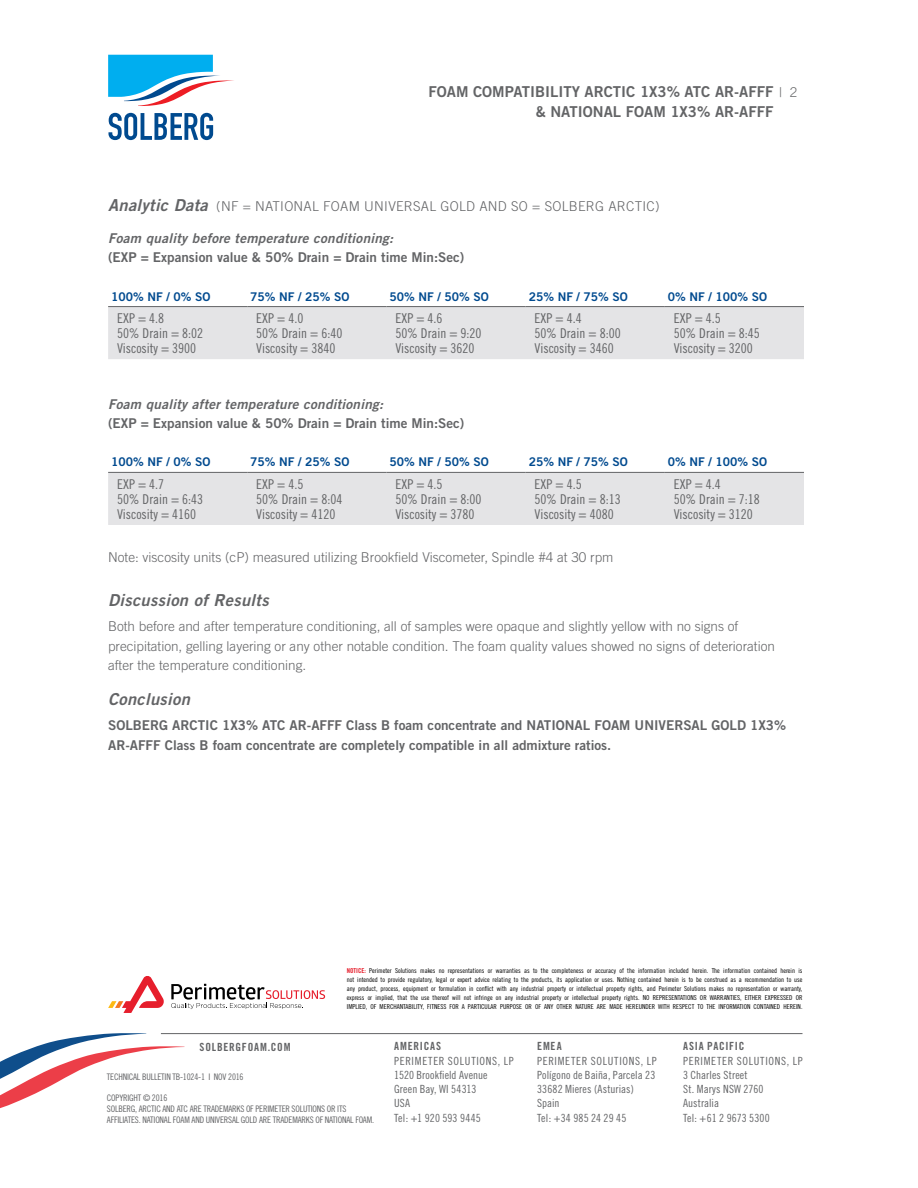
<style>
.page{position:relative;width:918px;height:1188px;background:#fff}
.page>*{position:absolute;margin:0;border:0;box-sizing:border-box;transform-origin:0 0}
.t1{font:italic 16.5px "Trade Gothic Bold Two";letter-spacing:.02em;color:#636466}
.t2{font:15px/19.5px "Trade Gothic Bold Two";color:#636466}
.t3{font:13.5px/15px "Trade Gothic Cond Eighteen";color:#636466}
.t4{font:300 13.5px/19.5px "Trade Gothic";color:#636466}
.t5{font:13.5px/19.5px "Trade Gothic Bold Two";color:#636466}
.t6{font:italic 13.5px "Trade Gothic Bold Two";letter-spacing:.02em;color:#636466}
.t7{font:300 13.5px "Trade Gothic";letter-spacing:.02em;color:#636466}
.t8{font:12px "Trade Gothic Bold Two";color:#004a8f}
.t9{font:11.25px/14.2px "Trade Gothic Cond Eighteen";letter-spacing:.015em;color:#636466}
.t10{font:11.25px "Trade Gothic Bold Cond Twenty";letter-spacing:.07em;color:#636466}
.t11{font:9px/10.8px "Trade Gothic Cond Eighteen";letter-spacing:-.02em;color:#636466}
.t12{font:6.75px/9px "Trade Gothic Cond Eighteen";color:#000;text-align:justify}
.s1{font-family:"Trade Gothic";font-weight:300;font-size:13.5px}
.s2{font-family:"Trade Gothic Bold Two";font-weight:400;font-style:italic;font-size:16.5px}
.s3{font-family:"Trade Gothic Bold Cond Twenty";color:#e61e2c}
</style>
<div class="page">
<hr style="left:161px;top:1033px;width:641px;height:1px;background:#636466">
<svg style="left:171px;top:984px;width:154px;height:25px"></svg>
<svg style="left:108px;top:976px;width:56px;height:37px"></svg>
<svg style="left:108px;top:113px;width:105px;height:27px"></svg>
<svg style="left:108px;top:55px;width:126px;height:51px"></svg>
<div style="left:108px;top:307px;width:696px;height:52px;background:#e4e4e6"></div>
<hr style="left:108px;top:306px;width:139px;height:1px;background:#636466">
<hr style="left:247px;top:306px;width:139px;height:1px;background:#636466">
<hr style="left:386px;top:306px;width:140px;height:1px;background:#636466">
<hr style="left:526px;top:306px;width:139px;height:1px;background:#636466">
<hr style="left:665px;top:306px;width:139px;height:1px;background:#636466">
<div style="left:108px;top:473px;width:696px;height:52px;background:#e4e4e6"></div>
<hr style="left:108px;top:472px;width:139px;height:1px;background:#636466">
<hr style="left:247px;top:472px;width:139px;height:1px;background:#636466">
<hr style="left:386px;top:472px;width:140px;height:1px;background:#636466">
<hr style="left:526px;top:472px;width:139px;height:1px;background:#636466">
<hr style="left:665px;top:472px;width:139px;height:1px;background:#636466">
<svg style="left:0;top:1033px;width:185px;height:76px"></svg>
<h2 class="t2" style="left:536px;top:82px;width:263px;text-indent:-107px">FOAM COMPATIBILITY ARCTIC 1X3% ATC AR-AFFF <span class="s1">| 2 </span>&amp; NATIONAL FOAM 1X3% AR-AFFF</h2>
<h3 class="t7" style="left:108px;top:199px;width:553px"><span class="s2">Analytic Data</span> (NF = NATIONAL FOAM UNIVERSAL GOLD AND SO = SOLBERG ARCTIC)</h3>
<h3 class="t6" style="left:108px;top:230px;width:287px">Foam quality before temperature conditioning:</h3>
<h3 class="t5" style="left:108px;top:248px;width:358px">(EXP = Expansion value &amp; 50% Drain = Drain time Min:Sec)</h3>
<h3 class="t8" style="left:111px;top:289px;width:101px">100% NF / 0% SO</h3>
<h3 class="t8" style="left:250px;top:289px;width:101px">75% NF / 25% SO</h3>
<h3 class="t8" style="left:390px;top:289px;width:101px">50% NF / 50% SO</h3>
<h3 class="t8" style="left:529px;top:289px;width:101px">25% NF / 75% SO</h3>
<h3 class="t8" style="left:668px;top:289px;width:101px">0% NF / 100% SO</h3>
<h3 class="t3" style="left:117px;top:311px;width:88px">EXP = 4.8<br>50% Drain = 8:02<br>Viscosity = 3900</h3>
<h3 class="t3" style="left:256px;top:311px;width:88px">EXP = 4.0<br>50% Drain = 6:40<br>Viscosity = 3840</h3>
<h3 class="t3" style="left:395px;top:311px;width:88px">EXP = 4.6<br>50% Drain = 9:20<br>Viscosity = 3620</h3>
<h3 class="t3" style="left:535px;top:311px;width:88px">EXP = 4.4<br>50% Drain = 8:00<br>Viscosity = 3460</h3>
<h3 class="t3" style="left:674px;top:311px;width:88px">EXP = 4.5<br>50% Drain = 8:45<br>Viscosity = 3200</h3>
<h3 class="t6" style="left:108px;top:395px;width:277px">Foam quality after temperature conditioning:</h3>
<h3 class="t5" style="left:108px;top:413px;width:358px">(EXP = Expansion value &amp; 50% Drain = Drain time Min:Sec)</h3>
<h3 class="t8" style="left:111px;top:455px;width:101px">100% NF / 0% SO</h3>
<h3 class="t8" style="left:250px;top:455px;width:101px">75% NF / 25% SO</h3>
<h3 class="t8" style="left:390px;top:455px;width:101px">50% NF / 50% SO</h3>
<h3 class="t8" style="left:529px;top:455px;width:101px">25% NF / 75% SO</h3>
<h3 class="t8" style="left:668px;top:455px;width:101px">0% NF / 100% SO</h3>
<h3 class="t3" style="left:117px;top:477px;width:88px">EXP = 4.7<br>50% Drain = 6:43<br>Viscosity = 4160</h3>
<h3 class="t3" style="left:256px;top:477px;width:88px">EXP = 4.5<br>50% Drain = 8:04<br>Viscosity = 4120</h3>
<h3 class="t3" style="left:395px;top:477px;width:88px">EXP = 4.5<br>50% Drain = 8:00<br>Viscosity = 3780</h3>
<h3 class="t3" style="left:535px;top:477px;width:88px">EXP = 4.5<br>50% Drain = 8:13<br>Viscosity = 4080</h3>
<h3 class="t3" style="left:674px;top:477px;width:88px">EXP = 4.4<br>50% Drain = 7:18<br>Viscosity = 3120</h3>
<h3 class="t4" style="left:108px;top:548px;width:507px">Note: viscosity units (cP) measured utilizing Brookfield Viscometer, Spindle #4 at 30 rpm</h3>
<h1 class="t1" style="left:108px;top:590px;width:162px">Discussion of Results</h1>
<p class="t4" style="left:108px;top:617px;width:668px">Both before and after temperature conditioning, all of samples were opaque and slightly yellow with no signs of precipitation, gelling layering or any other notable condition. The foam quality values showed no signs of deterioration after the temperature conditioning.</p>
<h1 class="t1" style="left:108px;top:689px;width:83px">Conclusion</h1>
<h3 class="t5" style="left:108px;top:716px;width:679px">SOLBERG ARCTIC 1X3% ATC AR-AFFF Class B foam concentrate and NATIONAL FOAM UNIVERSAL GOLD 1X3%<br>AR-AFFF Class B foam concentrate are completely compatible in all admixture ratios.</h3>
<p class="t12" style="left:347px;top:966px;width:457px"><span class="s3">NOTICE:</span> Perimeter Solutions makes no representations or warranties as to the completeness or accuracy of the information included herein. The information contained herein is not intended to provide regulatory, legal or expert advice relating to the products, its application or uses. Nothing contained herein is to be construed as a recommendation to use any product, process, equipment or formulation in conflict with any industrial property or intellectual property rights, and Perimeter Solutions makes no representation or warranty, express or implied, that the use thereof will not infringe on any industrial property or intellectual property rights. NO REPRESENTATIONS OR WARRANTIES, EITHER EXPRESSED OR IMPLIED, OF MERCHANTABILITY, FITNESS FOR A PARTICULAR PURPOSE OR OF ANY OTHER NATURE ARE MADE HEREUNDER WITH RESPECT TO THE INFORMATION CONTAINED HEREIN.</p>
<h3 class="t10" style="left:200px;top:1040px;width:92px">SOLBERGFOAM.COM</h3>
<h3 class="t11" style="left:107px;top:1071px;width:138px">TECHNICAL BULLETIN TB-1024-1 I NOV 2016</h3>
<h3 class="t11" style="left:107px;top:1093px;width:269px">COPYRIGHT © 2016<br>SOLBERG, ARCTIC AND ATC ARE TRADEMARKS OF PERIMETER SOLUTIONS OR ITS<br>AFFILIATES. NATIONAL FOAM AND UNIVERSAL GOLD ARE TRADEMARKS OF NATIONAL FOAM.</h3>
<h3 class="t10" style="left:394px;top:1040px;width:48px">AMERICAS</h3>
<h3 class="t9" style="left:394px;top:1053px;width:121px">PERIMETER SOLUTIONS, LP<br>1520 Brookfield Avenue<br>Green Bay, WI 54313<br>USA<br>Tel: +1 920 593 9445</h3>
<h3 class="t10" style="left:537px;top:1039px;width:26px">EMEA</h3>
<h3 class="t9" style="left:537px;top:1053px;width:121px">PERIMETER SOLUTIONS, LP<br>Polígono de Baiña, Parcela 23<br>33682 Mieres (Asturias)<br>Spain<br>Tel: +34 985 24 29 45</h3>
<h3 class="t10" style="left:683px;top:1040px;width:63px">ASIA PACIFIC</h3>
<h3 class="t9" style="left:683px;top:1053px;width:121px">PERIMETER SOLUTIONS, LP<br>3 Charles Street<br>St. Marys NSW 2760<br>Australia<br>Tel: +61 2 9673 5300</h3>
</div>
